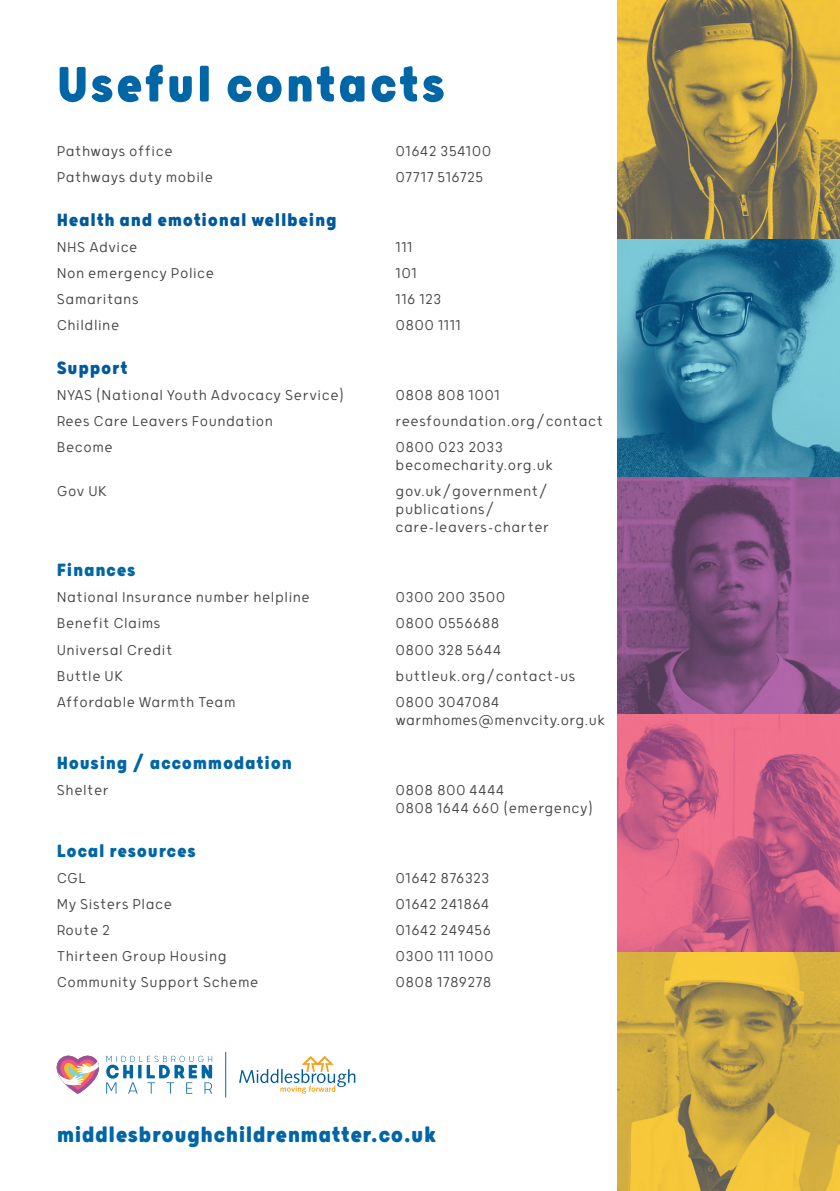
<style>
.page{position:relative;width:840px;height:1191px;background:#fff}
.page>*{position:absolute;margin:0;border:0;box-sizing:border-box;transform-origin:0 0}
.t1{font:800 59.8px "Grold Rounded Slim";letter-spacing:.035em;color:#0166a5}
.t2{font:800 26px "Grold Rounded Slim";letter-spacing:.015em;color:#0166a5}
.t3{font:800 21.4px "Grold Rounded Slim";letter-spacing:.035em;color:#0166a5}
.t4{font:800 21.4px "Grold Rounded Slim";letter-spacing:.035em;color:#00599a}
.t5{font:300 17px/18px "Grold Rounded Slim";letter-spacing:.035em;color:#454647}
</style>
<div class="page">
<svg style="left:106px;top:1055px;width:106px;height:38px"></svg>
<svg style="left:56px;top:1055px;width:43px;height:38px"></svg>
<svg style="left:239px;top:1056px;width:116px;height:37px"></svg>
<hr style="left:225px;top:1052px;width:1px;height:45px;background:#0166a5">
<img style="left:617px;top:476px;width:222px;height:238px">
<svg style="left:617px;top:238px;width:222px;height:238px;background:#3d8aa7"></svg>
<svg style="left:617px;top:714px;width:222px;height:238px;background:#d06186"></svg>
<svg style="left:617px;top:0;width:222px;height:238px;background:#a38c49"></svg>
<svg style="left:617px;top:952px;width:222px;height:239px;background:#d0ac40"></svg>
<h1 class="t1" style="left:57px;top:48px;width:390px">Useful contacts</h1>
<p class="t5" style="left:57px;top:141px;width:117px">Pathways office</p>
<p class="t5" style="left:395px;top:141px;width:97px">01642 354100</p>
<p class="t5" style="left:57px;top:167px;width:157px">Pathways duty mobile</p>
<p class="t5" style="left:395px;top:167px;width:89px">07717 516725</p>
<p class="t4" style="left:57px;top:206px;width:281px">Health and emotional wellbeing</p>
<p class="t5" style="left:57px;top:237px;width:82px">NHS Advice</p>
<p class="t5" style="left:395px;top:237px;width:18px">111</p>
<p class="t5" style="left:57px;top:263px;width:159px">Non emergency Police</p>
<p class="t5" style="left:395px;top:263px;width:23px">101</p>
<p class="t5" style="left:57px;top:289px;width:83px">Samaritans</p>
<p class="t5" style="left:395px;top:289px;width:48px">116 123</p>
<p class="t5" style="left:57px;top:315px;width:64px">Childline</p>
<p class="t5" style="left:395px;top:315px;width:67px">0800 1111</p>
<p class="t4" style="left:57px;top:355px;width:72px">Support</p>
<p class="t5" style="left:57px;top:385px;width:288px">NYAS (National Youth Advocacy Service)</p>
<p class="t5" style="left:395px;top:385px;width:106px">0808 808 1001</p>
<p class="t5" style="left:57px;top:411px;width:218px">Rees Care Leavers Foundation</p>
<p class="t5" style="left:395px;top:411px;width:209px">reesfoundation.org/contact</p>
<p class="t5" style="left:57px;top:437px;width:57px">Become</p>
<p class="t5" style="left:395px;top:437px;width:159px">0800 023 2033 becomecharity.org.uk</p>
<p class="t5" style="left:57px;top:481px;width:51px">Gov UK</p>
<p class="t5" style="left:395px;top:481px;width:155px">gov.uk/government/ publications/ care-leavers-charter</p>
<p class="t3" style="left:57px;top:557px;width:80px">Finances</p>
<p class="t5" style="left:57px;top:588px;width:254px">National Insurance number helpline</p>
<p class="t5" style="left:395px;top:588px;width:111px">0300 200 3500</p>
<p class="t5" style="left:57px;top:614px;width:105px">Benefit Claims</p>
<p class="t5" style="left:395px;top:614px;width:105px">0800 0556688</p>
<p class="t5" style="left:57px;top:640px;width:117px">Universal Credit</p>
<p class="t5" style="left:395px;top:640px;width:107px">0800 328 5644</p>
<p class="t5" style="left:57px;top:666px;width:68px">Buttle UK</p>
<p class="t5" style="left:395px;top:666px;width:181px">buttleuk.org/contact-us</p>
<p class="t5" style="left:57px;top:692px;width:180px">Affordable Warmth Team</p>
<p class="t5" style="left:395px;top:692px;width:210px">0800 3047084 warmhomes@menvcity.org.uk</p>
<p class="t3" style="left:57px;top:749px;width:236px">Housing / accommodation</p>
<p class="t5" style="left:57px;top:780px;width:53px">Shelter</p>
<p class="t5" style="left:395px;top:780px;width:199px">0808 800 4444<br>0808 1644 660 (emergency)</p>
<p class="t3" style="left:57px;top:837px;width:140px">Local resources</p>
<p class="t5" style="left:57px;top:868px;width:31px">CGL</p>
<p class="t5" style="left:395px;top:868px;width:95px">01642 876323</p>
<p class="t5" style="left:57px;top:894px;width:117px">My Sisters Place</p>
<p class="t5" style="left:395px;top:894px;width:95px">01642 241864</p>
<p class="t5" style="left:57px;top:920px;width:55px">Route 2</p>
<p class="t5" style="left:395px;top:920px;width:97px">01642 249456</p>
<p class="t5" style="left:57px;top:946px;width:171px">Thirteen Group Housing</p>
<p class="t5" style="left:395px;top:946px;width:100px">0300 111 1000</p>
<p class="t5" style="left:57px;top:972px;width:203px">Community Support Scheme</p>
<p class="t5" style="left:395px;top:972px;width:97px">0808 1789278</p>
<h2 class="t2" style="left:57px;top:1118px;width:380px">middlesbroughchildrenmatter.co.uk</h2>
</div>
